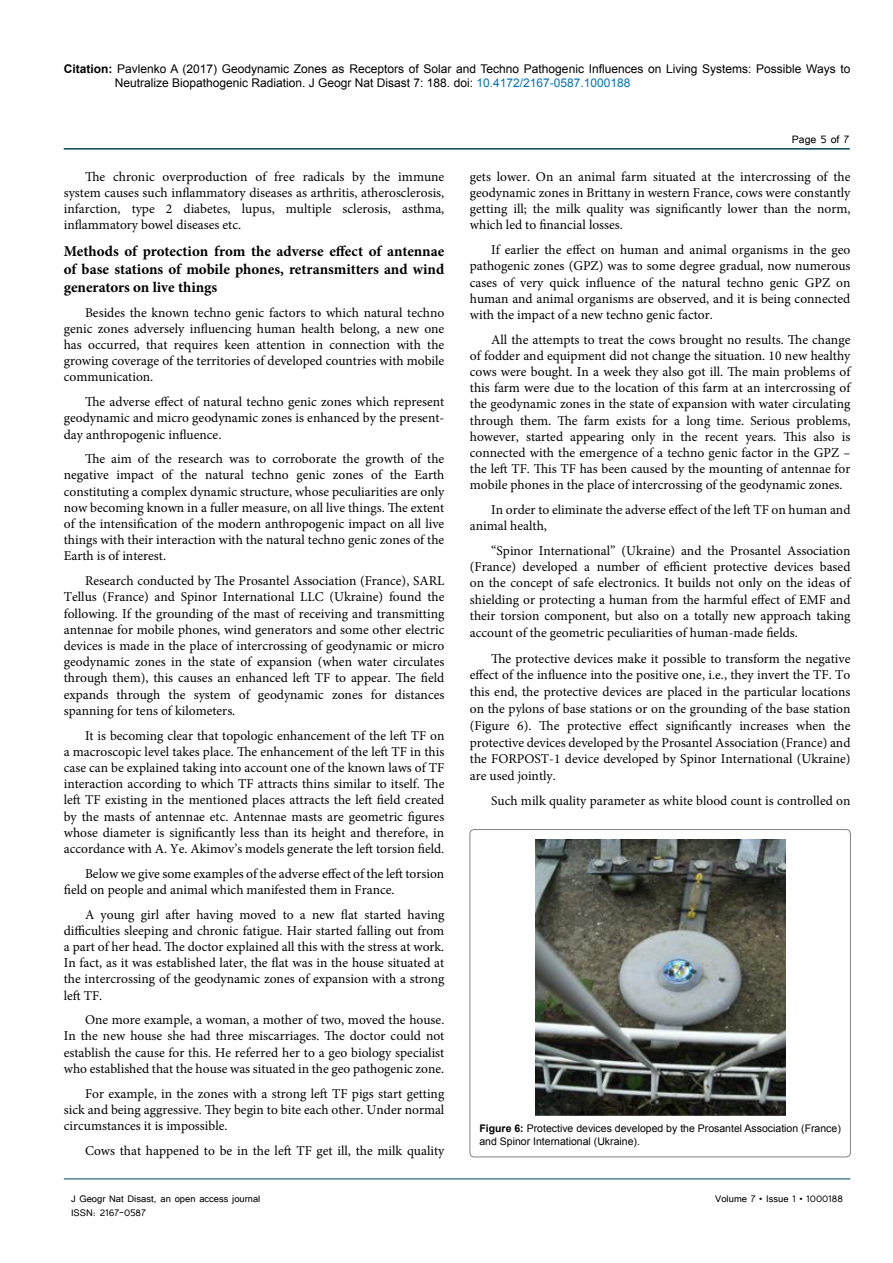
<style>
.page{position:relative;width:893px;height:1263px;background:#fff}
.page>*{position:absolute;margin:0;border:0;box-sizing:border-box;transform-origin:0 0}
.t1{font:700 15px/18px "Minion Pro";color:#000;text-align:justify}
.t2{font:13.5px/16.2px "Minion Pro";color:#000;text-align:justify}
.t3{font:13.5px "Tunga";color:#000}
.t4{font:12px/14.4px "Arial";color:#000}
.t5{font:12px "Tunga";color:#000}
.t6{font:10.5px/13.5px "Arial";color:#000}
.s1{font-weight:700}
.s2{color:#0072bc}
</style>
<div class="page">
<hr style="left:64px;top:148px;width:786px;height:2px;background:#00455b">
<hr style="left:64px;top:1179px;width:786px;height:1px;background:#00455b">
<div style="left:470px;top:829px;width:380px;height:328px;border:1px solid #000;border-radius:4px"></div>
<img style="left:535px;top:840px;width:250px;height:276px">
<p class="t4" style="left:115px;top:61px;width:737px;text-indent:-51px"><span class="s1">Citation:</span> Pavlenko A (2017) Geodynamic Zones as Receptors of Solar and Techno Pathogenic Influences on Living Systems: Possible Ways to<br>Neutralize Biopathogenic Radiation. J Geogr Nat Disast 7: 188. doi: <span class="s2">10.4172/2167-0587.1000188</span></p>
<p class="t2" style="left:64px;top:168px;width:382px;text-indent:21px">The chronic overproduction of free radicals by the immune system causes such inflammatory diseases as arthritis, atherosclerosis, infarction, type 2 diabetes, lupus, multiple sclerosis, asthma, inflammatory bowel diseases etc.</p>
<p class="t1" style="left:64px;top:242px;width:382px">Methods of protection from the adverse effect of antennae of base stations of mobile phones, retransmitters and wind generators on live things</p>
<p class="t2" style="left:64px;top:304px;width:382px;text-indent:21px">Besides the known techno genic factors to which natural techno genic zones adversely influencing human health belong, a new one has occurred, that requires keen attention in connection with the growing coverage of the territories of developed countries with mobile communication.</p>
<p class="t2" style="left:64px;top:394px;width:382px;text-indent:21px">The adverse effect of natural techno genic zones which represent geodynamic and micro geodynamic zones is enhanced by the present&shy;day anthropogenic influence.</p>
<p class="t2" style="left:64px;top:451px;width:382px;text-indent:21px">The aim of the research was to corroborate the growth of the negative impact of the natural techno genic zones of the Earth constituting a complex dynamic structure, whose peculiarities are only now becoming known in a fuller measure, on all live things. The extent of the intensification of the modern anthropogenic impact on all live things with their interaction with the natural techno genic zones of the Earth is of interest.</p>
<p class="t2" style="left:64px;top:573px;width:382px;text-indent:21px">Research conducted by The Prosantel Association (France), SARL Tellus (France) and Spinor International LLC (Ukraine) found the following. If the grounding of the mast of receiving and transmitting antennae for mobile phones, wind generators and some other electric devices is made in the place of intercrossing of geodynamic or micro geodynamic zones in the state of expansion (when water circulates through them), this causes an enhanced left TF to appear. The field expands through the system of geodynamic zones for distances spanning for tens of kilometers.</p>
<p class="t2" style="left:64px;top:727px;width:382px;text-indent:21px">It is becoming clear that topologic enhancement of the left TF on a macroscopic level takes place. The enhancement of the left TF in this case can be explained taking into account one of the known laws of TF interaction according to which TF attracts thins similar to itself. The left TF existing in the mentioned places attracts the left field created by the masts of antennae etc. Antennae masts are geometric figures whose diameter is significantly less than its height and therefore, in accordance with A. Ye. Akimov’s models generate the left torsion field.</p>
<p class="t2" style="left:64px;top:865px;width:382px;text-indent:21px">Below we give some examples of the adverse effect of the left torsion field on people and animal which manifested them in France.</p>
<p class="t2" style="left:64px;top:906px;width:382px;text-indent:21px">A young girl after having moved to a new flat started having difficulties sleeping and chronic fatigue. Hair started falling out from a part of her head. The doctor explained all this with the stress at work.<br>In fact, as it was established later, the flat was in the house situated at the intercrossing of the geodynamic zones of expansion with a strong left TF.</p>
<p class="t2" style="left:64px;top:1012px;width:382px;text-indent:21px">One more example, a woman, a mother of two, moved the house.<br>In the new house she had three miscarriages. The doctor could not establish the cause for this. He referred her to a geo biology specialist who established that the house was situated in the geo pathogenic zone.</p>
<p class="t2" style="left:64px;top:1085px;width:382px;text-indent:21px">For example, in the zones with a strong left TF pigs start getting sick and being aggressive. They begin to bite each other. Under normal circumstances it is impossible.</p>
<p class="t2" style="left:85px;top:1142px;width:361px">Cows that happened to be in the left TF get ill, the milk quality</p>
<p class="t3" style="left:792px;top:131px;width:59px">Page 5 of 7</p>
<p class="t2" style="left:470px;top:168px;width:382px">gets lower. On an animal farm situated at the intercrossing of the geodynamic zones in Brittany in western France, cows were constantly getting ill; the milk quality was significantly lower than the norm, which led to financial losses.</p>
<p class="t2" style="left:470px;top:242px;width:382px;text-indent:21px">If earlier the effect on human and animal organisms in the geo pathogenic zones (GPZ) was to some degree gradual, now numerous cases of very quick influence of the natural techno genic GPZ on human and animal organisms are observed, and it is being connected with the impact of a new techno genic factor.</p>
<p class="t2" style="left:470px;top:331px;width:382px;text-indent:21px">All the attempts to treat the cows brought no results. The change of fodder and equipment did not change the situation. 10 new healthy cows were bought. In a week they also got ill. The main problems of this farm were due to the location of this farm at an intercrossing of the geodynamic zones in the state of expansion with water circulating through them. The farm exists for a long time. Serious problems, however, started appearing only in the recent years. This also is connected with the emergence of a techno genic factor in the GPZ – the left TF. This TF has been caused by the mounting of antennae for mobile phones in the place of intercrossing of the geodynamic zones.</p>
<p class="t2" style="left:470px;top:502px;width:382px;text-indent:21px">In order to eliminate the adverse effect of the left TF on human and animal health,</p>
<p class="t2" style="left:470px;top:543px;width:382px;text-indent:21px">“Spinor International” (Ukraine) and the Prosantel Association (France) developed a number of efficient protective devices based on the concept of safe electronics. It builds not only on the ideas of shielding or protecting a human from the harmful effect of EMF and their torsion component, but also on a totally new approach taking account of the geometric peculiarities of human-made fields.</p>
<p class="t2" style="left:470px;top:650px;width:382px;line-height:16.8px;text-indent:21px">The protective devices make it possible to transform the negative effect of the influence into the positive one, i.e., they invert the TF. To this end, the protective devices are placed in the particular locations on the pylons of base stations or on the grounding of the base station (Figure 6). The protective effect significantly increases when the protective devices developed by the Prosantel Association (France) and the FORPOST-1 device developed by Spinor International (Ukraine) are used jointly.</p>
<p class="t2" style="left:491px;top:793px;width:361px">Such milk quality parameter as white blood count is controlled on</p>
<p class="t6" style="left:479px;top:1121px;width:363px"><span class="s1">Figure 6:</span> Protective devices developed by the Prosantel Association (France) and Spinor International (Ukraine).</p>
<p class="t5" style="left:71px;top:1190px;width:191px">J Geogr Nat Disast, an open access journal</p>
<p class="t5" style="left:715px;top:1190px;width:129px">Volume 7 • Issue 1 • 1000188</p>
<p class="t5" style="left:71px;top:1205px;width:76px">ISSN: 2167-0587</p>
</div>
